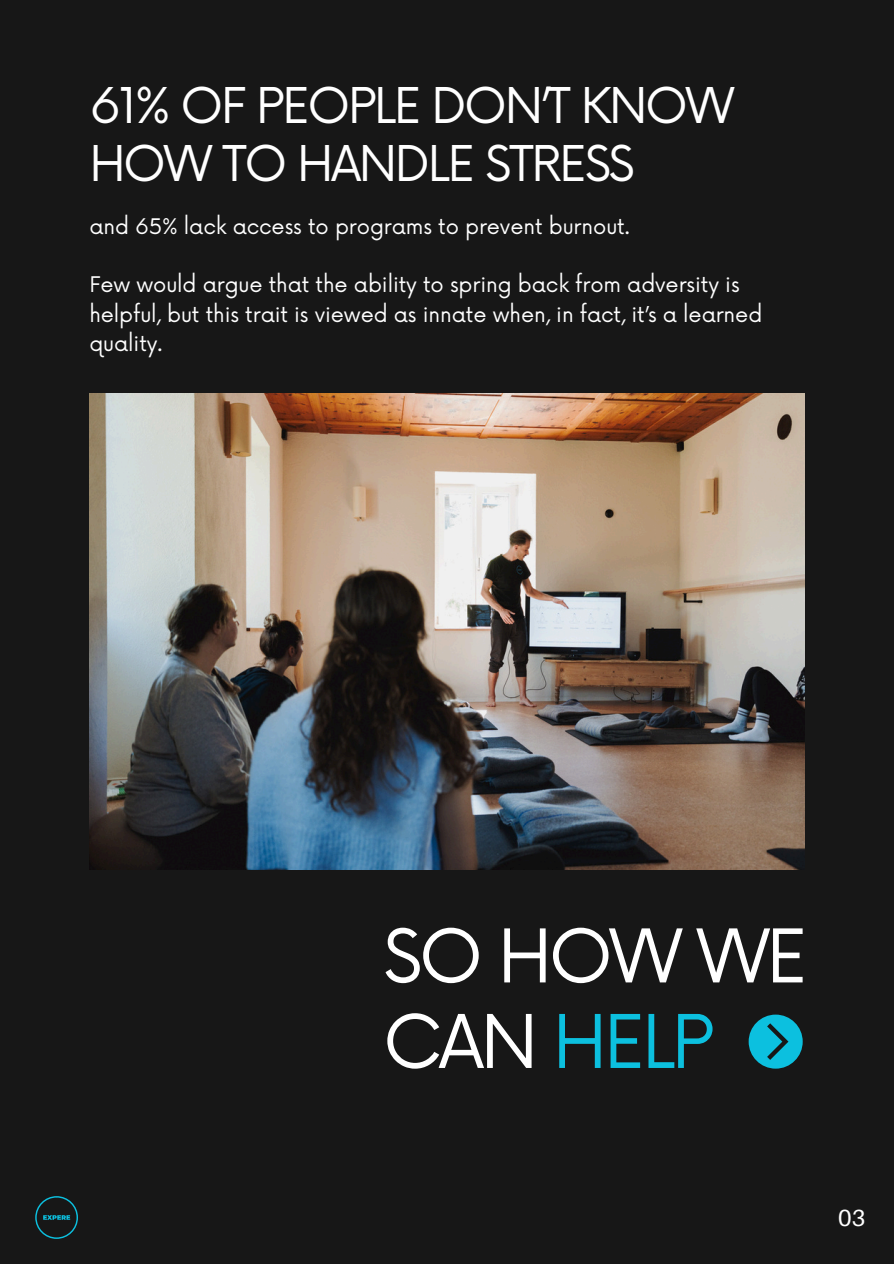
<style>
.page{position:relative;width:894px;height:1264px;background:#fff}
.page>*{position:absolute;margin:0;border:0;box-sizing:border-box;transform-origin:0 0}
.t1{font:72px/85.5px "Now";letter-spacing:-.05em;color:#fff}
.t2{font:48px/57.3px "Now";letter-spacing:-.05em;color:#fff}
.t3{font:23.4px "Aileron";color:#fff}
.t4{font:21px/29.2px "Now";letter-spacing:-.005em;color:#fff}
.s1{color:#0cc0df}
</style>
<div class="page">
<div style="left:0;top:0;width:893px;height:1263px;background:#171717"></div>
<svg style="left:35px;top:1196px;width:43px;height:42px"></svg>
<svg style="left:748px;top:1014px;width:54px;height:54px"></svg>
<img style="left:89px;top:393px;width:715px;height:476px">
<p class="t2" style="left:89px;top:80px;width:646px">61% OF PEOPLE DON’T KNOW<br>HOW TO HANDLE STRESS</p>
<h1 class="t4" style="left:89px;top:213px;width:541px">and 65% lack access to programs to prevent burnout.</h1>
<p class="t4" style="left:89px;top:271px;width:674px">Few would argue that the ability to spring back from adversity is helpful, but this trait is viewed as innate when, in fact, it’s a learned quality.</p>
<h2 class="t1" style="left:383px;top:917px;width:426px">SO HOW WE<br>CAN <span class="s1">HELP</span></h2>
<p class="t3" style="left:838px;top:1203px;width:29px">03</p>
</div>
